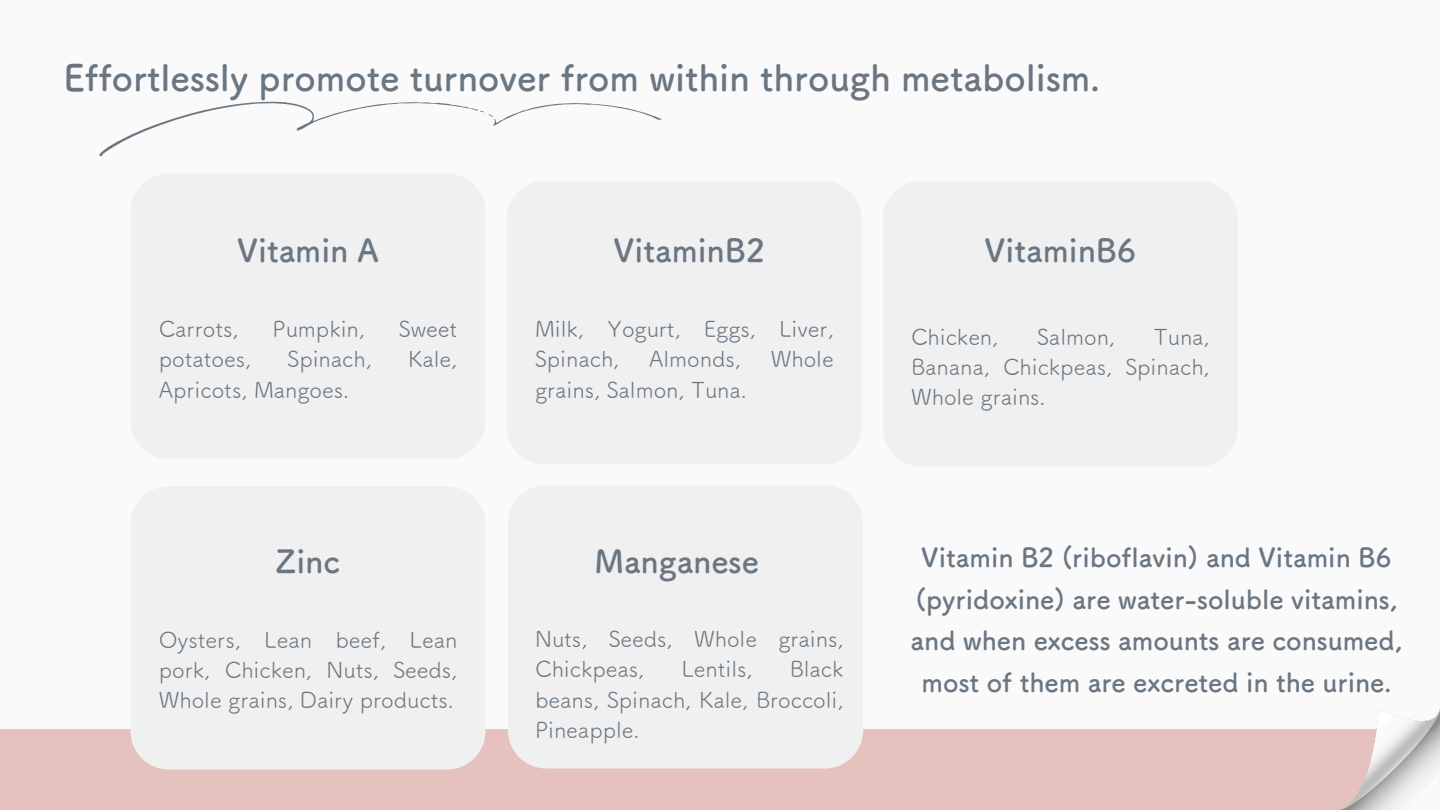
<style>
.page{position:relative;width:1440px;height:810px;background:#fafafa}
.page>*{position:absolute;margin:0;border:0;box-sizing:border-box;transform-origin:0 0}
.t1{font:36px "Canva Tsuku A Rd Gothic Std B";color:#6a7783}
.t2{font:31.7px "Canva Tsuku A Rd Gothic Std B";color:#6a7783}
.t3{font:26.2px/41.6px "Canva Tsuku A Rd Gothic Std B";color:#6a7783;text-align:center}
.t4{font:22px/30.4px "Canva Tsuku A Rd Gothic Std R";color:#6a7783;text-align:justify}
</style>
<div class="page">
<div style="left:0;top:729px;width:1440px;height:81px;background:#e6c2bf"></div>
<img style="left:1339px;top:709px;width:101px;height:101px">
<div style="left:130px;top:729px;width:356px;height:40px;background:#f0f0f0"></div>
<svg style="left:99px;top:101px;width:563px;height:56px"></svg>
<div style="left:508px;top:729px;width:355px;height:40px;background:#f0f0f0"></div>
<p class="t1" style="left:63px;top:60px;width:1038px">Effortlessly promote turnover from within through metabolism.</p>
<h1 class="t2" style="left:237px;top:234px;width:143px">Vitamin A</h1>
<p class="t4" style="left:159px;top:314px;width:81px">Carrots,</p>
<p class="t4" style="left:273px;top:314px;width:94px">Pumpkin,</p>
<p class="t4" style="left:399px;top:314px;width:60px">Sweet</p>
<p class="t4" style="left:159px;top:344px;width:94px">potatoes,</p>
<p class="t4" style="left:288px;top:344px;width:86px">Spinach,</p>
<p class="t4" style="left:408px;top:344px;width:51px">Kale,</p>
<p class="t4" style="left:159px;top:374px;width:192px">Apricots, Mangoes.</p>
<h2 class="t2" style="left:276px;top:545px;width:66px">Zinc</h2>
<p class="t4" style="left:159px;top:624px;width:300px">Oysters, Lean beef, Lean pork, Chicken, Nuts, Seeds, Whole grains, Dairy products.</p>
<h2 class="t2" style="left:614px;top:234px;width:153px">VitaminB2</h2>
<p class="t4" style="left:535px;top:314px;width:300px">Milk, Yogurt, Eggs, Liver,<br>Spinach,</p>
<p class="t4" style="left:649px;top:344px;width:93px">Almonds,</p>
<p class="t4" style="left:771px;top:344px;width:64px">Whole</p>
<p class="t4" style="left:535px;top:374px;width:213px">grains, Salmon, Tuna.</p>
<h2 class="t2" style="left:594px;top:545px;width:166px">Manganese</h2>
<p class="t4" style="left:535px;top:624px;width:310px">Nuts, Seeds, Whole grains,<br>Chickpeas,</p>
<p class="t4" style="left:681px;top:654px;width:73px">Lentils,</p>
<p class="t4" style="left:535px;top:654px;width:310px;text-indent:255px">Black beans, Spinach, Kale, Broccoli, Pineapple.</p>
<h2 class="t2" style="left:985px;top:234px;width:153px">VitaminB6</h2>
<p class="t4" style="left:911px;top:321px;width:89px">Chicken,</p>
<p class="t4" style="left:1037px;top:321px;width:79px">Salmon,</p>
<p class="t4" style="left:911px;top:321px;width:300px;text-indent:243px">Tuna, Banana, Chickpeas, Spinach, Whole grains.</p>
<h2 class="t3" style="left:911px;top:537px;width:493px">Vitamin B2 (riboflavin) and Vitamin B6 (pyridoxine) are water-soluble vitamins, and when excess amounts are consumed, most of them are excreted in the urine.</h2>
</div>
